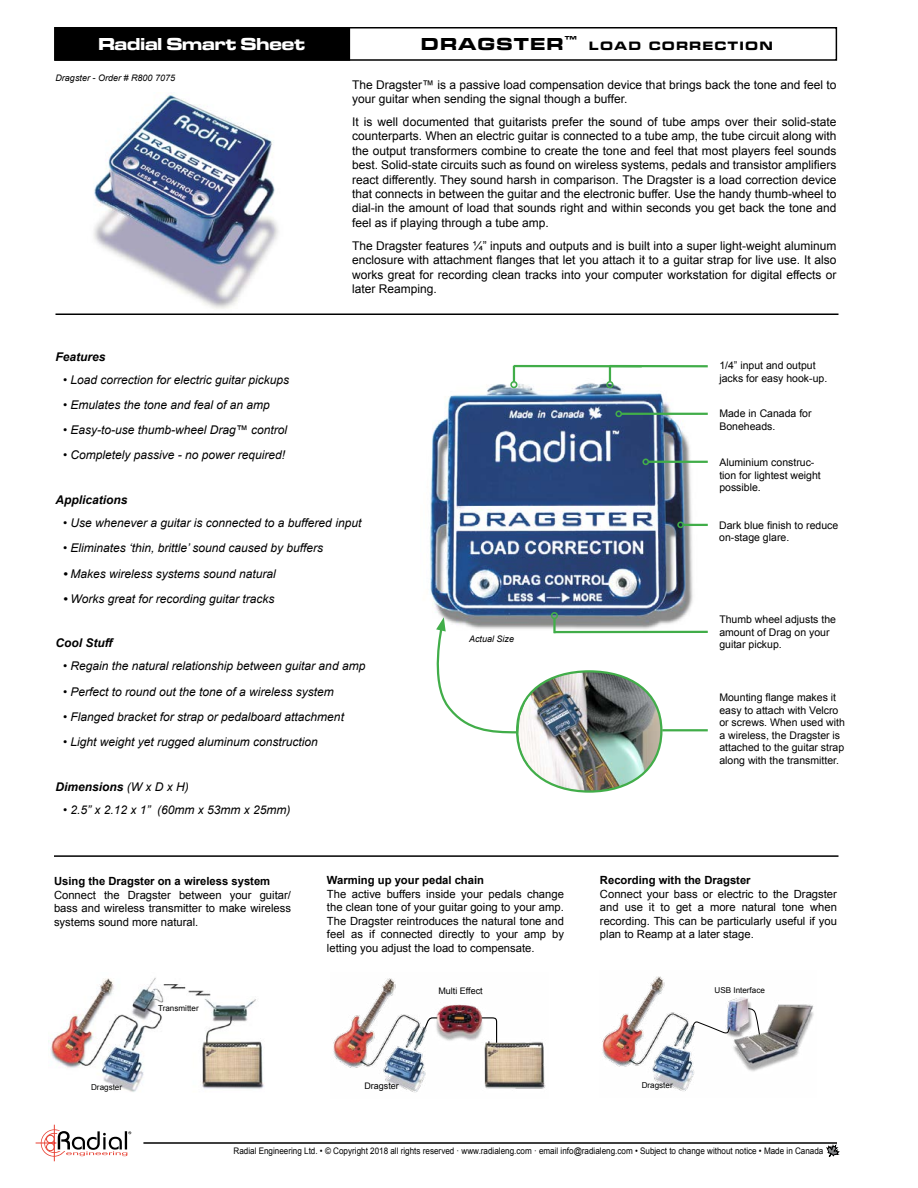
<style>
.page{position:relative;width:918px;height:1188px;background:#fff}
.page>*{position:absolute;margin:0;border:0;box-sizing:border-box;transform-origin:0 0}
.t1{font:18px "Microgramma D Bold Exte";color:#fff}
.t2{font:12.6px "Microgramma D Bold Exte";letter-spacing:.145em;color:#000}
.t3{font:12px/14.4px "Arial";color:#000;text-align:justify}
.t4{font:italic 12px "Arial";color:#000}
.t5{font:italic 700 12px "Arial";color:#000}
.t6{font:11.25px/13.5px "Arial";color:#000;text-align:justify}
.t7{font:700 11.25px "Arial";color:#000}
.t8{font:10.5px/12.6px "Arial";color:#000}
.t9{font:9px "Arial";color:#000;scale:.9 1}
.t10{font:italic 9px "Arial";color:#000}
.t11{font:9px "Arial";color:#000}
.t12{font:8.1px "Arial";color:#000}
.s1{font-size:18px}
.s2{font-style:normal}
.s3{font-weight:700}
.s4{font-weight:400}
</style>
<div class="page">
<hr style="left:143px;top:1142px;width:694px;height:2px;background:#000">
<hr style="left:54px;top:1125px;width:1px;height:36px;background:#e84032">
<svg style="left:36px;top:1129px;width:95px;height:28px"></svg>
<svg style="left:827px;top:1145px;width:12px;height:12px"></svg>
<div style="left:54px;top:27px;width:783px;height:34px;border:2px solid #000"></div>
<div style="left:55px;top:28px;width:294px;height:32px;background:#000"></div>
<div style="left:54px;top:27px;width:296px;height:34px;border:2px solid #000"></div>
<img style="left:430px;top:373px;width:267px;height:261px">
<img style="left:82px;top:94px;width:210px;height:220px">
<hr style="left:56px;top:314px;width:782px;height:1px;background:#000">
<hr style="left:54px;top:855px;width:784px;height:2px;background:#000">
<img style="left:50px;top:977px;width:214px;height:115px">
<img style="left:602px;top:976px;width:212px;height:115px">
<svg style="left:692px;top:1021px;width:39px;height:14px"></svg>
<div style="left:677px;top:522px;width:7px;height:6px;border:2px solid #41ad49;border-radius:50%"></div>
<hr style="left:684px;top:524px;width:24px;height:2px;background:#41ad49">
<div style="left:606px;top:381px;width:8px;height:7px;border:2px solid #41ad49;border-radius:50%"></div>
<svg style="left:609px;top:367px;width:2px;height:15px"></svg>
<hr style="left:610px;top:365px;width:98px;height:2px;background:#41ad49">
<div style="left:615px;top:411px;width:7px;height:6px;border:2px solid #41ad49;border-radius:50%"></div>
<hr style="left:622px;top:413px;width:86px;height:2px;background:#41ad49">
<img style="left:333px;top:978px;width:213px;height:115px">
<div style="left:642px;top:459px;width:7px;height:6px;border:2px solid #41ad49;border-radius:50%"></div>
<hr style="left:649px;top:461px;width:59px;height:2px;background:#41ad49">
<div style="left:551px;top:612px;width:7px;height:7px;border:2px solid #41ad49;border-radius:50%"></div>
<hr style="left:553px;top:619px;width:3px;height:14px;background:#41ad49">
<hr style="left:554px;top:631px;width:154px;height:2px;background:#41ad49">
<img style="left:542px;top:671px;width:119px;height:121px">
<svg style="left:430px;top:617px;width:112px;height:163px"></svg>
<hr style="left:514px;top:365px;width:128px;height:2px;background:#41ad49">
<div style="left:510px;top:381px;width:8px;height:7px;border:2px solid #41ad49;border-radius:50%"></div>
<svg style="left:513px;top:366px;width:2px;height:16px"></svg>
<hr style="left:662px;top:729px;width:46px;height:2px;background:#41ad49">
<h1 class="t1" style="left:98px;top:31px;width:208px">Radial Smart Sheet</h1>
<p class="t2" style="left:421px;top:37px;width:353px"><span class="s1">DRAGSTER</span><sup>±</sup> LOAD CORRECTION</p>
<p class="t10" style="left:55px;top:72px;width:121px">Dragster - Order # R800 7075</p>
<p class="t3" style="left:352px;top:77px;width:486px">The Dragster™ is a passive load compensation device that brings back the tone and feel to your guitar when sending the signal though a buffer.</p>
<p class="t3" style="left:352px;top:115px;width:486px">It is well documented that guitarists prefer the sound of tube amps over their solid-state counterparts. When an electric guitar is connected to a tube amp, the tube circuit along with the output transformers combine to create the tone and feel that most players feel sounds best. Solid-state circuits such as found on wireless systems, pedals and transistor amplifiers react differently. They sound harsh in comparison. The Dragster is a load correction device that connects in between the guitar and the electronic buffer. Use the handy thumb-wheel to dial-in the amount of load that sounds right and within seconds you get back the tone and feel as if playing through a tube amp.</p>
<p class="t3" style="left:352px;top:239px;width:486px">The Dragster features ¼” inputs and outputs and is built into a super light-weight aluminum enclosure with attachment flanges that let you attach it to a guitar strap for live use. It also works great for recording clean tracks into your computer workstation for digital effects or later Reamping.</p>
<p class="t5" style="left:56px;top:349px;width:52px">Features</p>
<p class="t4" style="left:63px;top:372px;width:228px"><span class="s2">•</span> Load correction for electric guitar pickups</p>
<p class="t4" style="left:63px;top:397px;width:208px"><span class="s2">•</span> Emulates the tone and feal of an amp</p>
<p class="t4" style="left:63px;top:422px;width:226px">• Easy-to-use thumb-wheel Drag™ control</p>
<p class="t4" style="left:63px;top:447px;width:224px"><span class="s2">•</span> Completely passive - no power required!</p>
<p class="t5" style="left:56px;top:492px;width:74px">Applications</p>
<p class="t4" style="left:63px;top:515px;width:300px"><span class="s2">•</span> Use whenever a guitar is connected to a buffered input</p>
<p class="t4" style="left:63px;top:540px;width:262px"><span class="s2">•</span> Eliminates ‘thin, brittle’ sound caused by buffers</p>
<p class="t4" style="left:63px;top:566px;width:214px"><span class="s3">•</span> Makes wireless systems sound natural</p>
<p class="t4" style="left:63px;top:591px;width:213px"><span class="s3">•</span> Works great for recording guitar tracks</p>
<p class="t5" style="left:56px;top:635px;width:59px">Cool Stuff</p>
<p class="t4" style="left:63px;top:658px;width:304px"><span class="s2">•</span> Regain the natural relationship between guitar and amp</p>
<p class="t4" style="left:63px;top:684px;width:272px"><span class="s2">•</span> Perfect to round out the tone of a wireless system</p>
<p class="t4" style="left:63px;top:709px;width:283px"><span class="s2">•</span> Flanged bracket for strap or pedalboard attachment</p>
<p class="t4" style="left:63px;top:734px;width:256px"><span class="s2">•</span> Light weight yet rugged aluminum construction</p>
<p class="t5" style="left:56px;top:778px;width:135px">Dimensions <span class="s4">(W x D x H)</span></p>
<p class="t4" style="left:63px;top:802px;width:229px"><span class="s2">•</span> 2.5” x 2.12 x 1” (60mm x 53mm x 25mm)</p>
<p class="t10" style="left:469px;top:633px;width:47px">Actual Size</p>
<p class="t7" style="left:54px;top:874px;width:218px">Using the Dragster on a wireless system</p>
<p class="t6" style="left:54px;top:888px;width:239px">Connect the Dragster between your guitar/ bass and wireless transmitter to make wireless systems sound more natural.</p>
<p class="t12" style="left:158px;top:1003px;width:42px">Transmitter</p>
<p class="t7" style="left:327px;top:873px;width:159px">Warming up your pedal chain</p>
<p class="t6" style="left:327px;top:887px;width:239px">The active buffers inside your pedals change the clean tone of your guitar going to your amp.<br>The Dragster reintroduces the natural tone and feel as if connected directly to your amp by letting you adjust the load to compensate.</p>
<p class="t11" style="left:438px;top:985px;width:46px">Multi Effect</p>
<p class="t8" style="left:719px;top:359px;width:109px">1/4” input and output jacks for easy hook-up.</p>
<p class="t8" style="left:719px;top:408px;width:94px">Made in Canada for<br>Boneheads.</p>
<p class="t8" style="left:719px;top:456px;width:103px">Aluminium construc&shy;tion for lightest weight possible.</p>
<p class="t8" style="left:719px;top:519px;width:121px">Dark blue finish to reduce on-stage glare.</p>
<p class="t8" style="left:719px;top:613px;width:118px">Thumb wheel adjusts the amount of Drag on your guitar pickup.</p>
<p class="t8" style="left:719px;top:691px;width:127px">Mounting flange makes it easy to attach with Velcro or screws. When used with a wireless, the Dragster is attached to the guitar strap along with the transmitter.</p>
<p class="t7" style="left:600px;top:873px;width:152px">Recording with the Dragster</p>
<p class="t6" style="left:600px;top:887px;width:238px">Connect your bass or electric to the Dragster and use it to get a more natural tone when recording. This can be particularly useful if you plan to Reamp at a later stage.</p>
<p class="t12" style="left:715px;top:985px;width:52px">USB Interface</p>
<p class="t12" style="left:91px;top:1081px;width:33px">Dragster</p>
<p class="t12" style="left:642px;top:1080px;width:33px">Dragster</p>
<p class="t11" style="left:364px;top:1080px;width:36px">Dragster</p>
<p class="t9" style="left:234px;top:1145px;width:657px">Radial Engineering Ltd. • © Copyright 2018 all rights reserved · www.radialeng.com · email info@radialeng.com • Subject to change without notice • Made in Canada</p>
</div>
